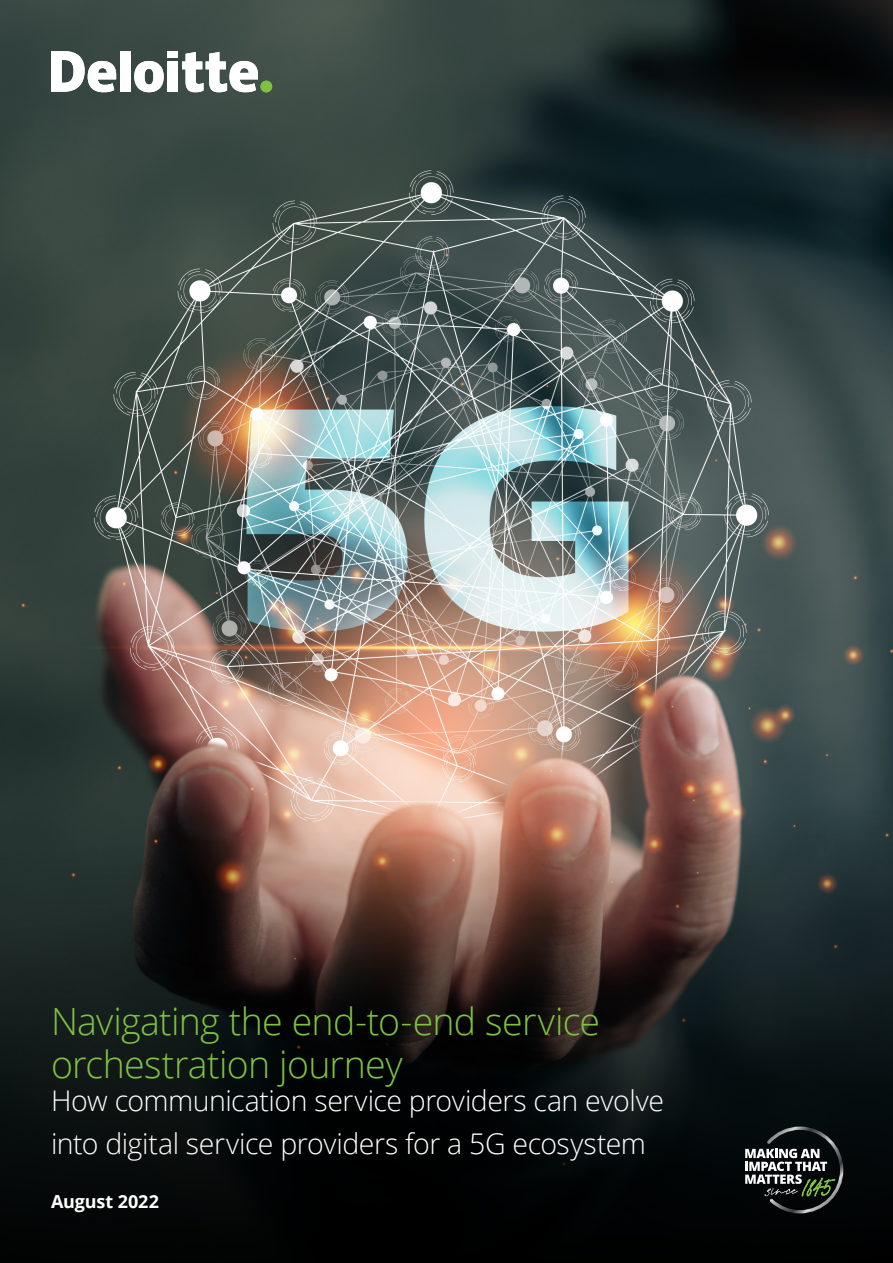
<style>
.page{position:relative;width:893px;height:1263px;background:#fff}
.page>*{position:absolute;margin:0;border:0;box-sizing:border-box;transform-origin:0 0}
.Cover_subheading_light__18_22pt{font:300 37.5px/42.8px "Open Sans";letter-spacing:-.02em;color:#7fc241}
.Cover_subtitle__12_22pt{font:300 28.5px/42.8px "Open Sans";letter-spacing:-.015em;color:#fff}
.Cover_subtitle__2nd_line{font:700 18px "Open Sans";letter-spacing:-.005em;color:#fff}
</style>
<div class="page">
<img style="left:0;top:0;width:893px;height:1263px">
<div style="left:260px;top:81px;width:12px;height:11px;background:#7fc241;border-radius:50%"></div>
<div style="left:120px;top:51px;width:10px;height:41px;background:#fff"></div>
<svg style="left:134px;top:61px;width:30px;height:31px"></svg>
<div style="left:168px;top:61px;width:10px;height:31px;background:#fff"></div>
<div style="left:168px;top:51px;width:10px;height:7px;background:#fff"></div>
<svg style="left:182px;top:52px;width:76px;height:40px"></svg>
<svg style="left:51px;top:51px;width:65px;height:41px"></svg>
<svg style="left:745px;top:1126px;width:98px;height:87px;background:#363b39"></svg>
<p class="Cover_subheading_light__18_22pt" style="left:51px;top:999px;width:551px">Navigating the end-to-end service orchestration journey</p>
<p class="Cover_subtitle__12_22pt" style="left:51px;top:1078px;width:615px">How communication service providers can evolve into digital service providers for a 5G ecosystem</p>
<p class="Cover_subtitle__2nd_line" style="left:51px;top:1188px;width:109px">August 2022</p>
</div>
